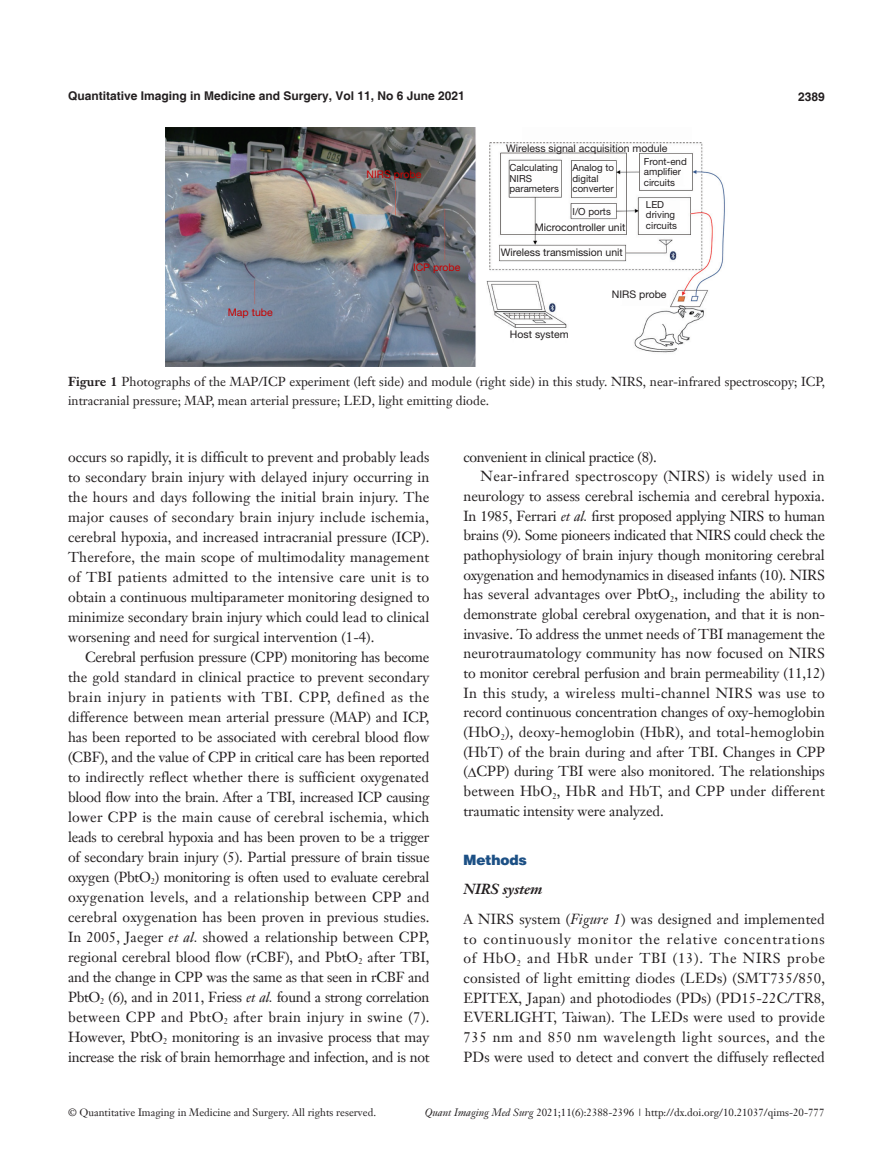
<style>
.page{position:relative;width:893px;height:1170px;background:#fff}
.page>*{position:absolute;margin:0;border:0;box-sizing:border-box;transform-origin:0 0}
.t1{font:14.25px/20px "Janson Text LT";color:#231f20;text-align:justify}
.t2{font:14.25px "Janson Text LT";letter-spacing:-.02em;color:#231f20}
.二级标题斜体{font:italic 700 14.25px "Janson Text LT";color:#231f20}
.一级标题-6_5{font:900 14.25px "Helvetica";color:#1c5085}
.t3{font:12.75px/19.5px "Janson Text LT";color:#231f20}
.t4{font:700 12px "Helvetica";color:#231f20}
.t5{font:10.5px "Janson Text LT";color:#231f20}
.四级标题粗斜_上下不空行{font:10.5px "Helvetica Neue LT Pro";color:#231f20}
.四级标题粗斜_上下不空行-2{font:10.5px "Helvetica Neue LT Pro";color:#c80000}
.四级标题粗斜_上下不空行-3{font:9.75px "Helvetica Neue LT Pro";color:#231f20}
.s1{font-weight:700}
.s2{font-style:italic}
</style>
<div class="page">
<img style="left:165px;top:128px;width:560px;height:238px">
<p class="t4" style="left:68px;top:88px;width:398px">Quantitative Imaging in Medicine and Surgery, Vol 11, No 6 June 2021</p>
<p class="t4" style="left:798px;top:89px;width:28px">2389</p>
<p class="四级标题粗斜_上下不空行-2" style="left:228px;top:305px;width:46px">Map tube</p>
<p class="四级标题粗斜_上下不空行-2" style="left:367px;top:168px;width:56px">NIRS probe</p>
<p class="四级标题粗斜_上下不空行-2" style="left:413px;top:261px;width:49px">ICP probe</p>
<p class="四级标题粗斜_上下不空行" style="left:506px;top:142px;width:163px">Wireless signal acquisition module</p>
<p class="四级标题粗斜_上下不空行-3" style="left:509px;top:162px;width:50px">Calculating</p>
<p class="四级标题粗斜_上下不空行-3" style="left:509px;top:172px;width:24px">NIRS</p>
<p class="四级标题粗斜_上下不空行-3" style="left:509px;top:183px;width:51px">parameters</p>
<p class="四级标题粗斜_上下不空行-3" style="left:572px;top:162px;width:43px">Analog to</p>
<p class="四级标题粗斜_上下不空行-3" style="left:572px;top:172px;width:28px">digital</p>
<p class="四级标题粗斜_上下不空行-3" style="left:572px;top:183px;width:43px">converter</p>
<p class="四级标题粗斜_上下不空行-3" style="left:572px;top:205px;width:40px">I/O ports</p>
<p class="四级标题粗斜_上下不空行" style="left:535px;top:221px;width:92px">Microcontroller unit</p>
<p class="四级标题粗斜_上下不空行" style="left:501px;top:246px;width:124px">Wireless transmission unit</p>
<p class="四级标题粗斜_上下不空行-3" style="left:644px;top:155px;width:44px">Front-end</p>
<p class="四级标题粗斜_上下不空行-3" style="left:644px;top:166px;width:39px">amplifier</p>
<p class="四级标题粗斜_上下不空行-3" style="left:644px;top:176px;width:33px">circuits</p>
<p class="四级标题粗斜_上下不空行-3" style="left:646px;top:198px;width:20px">LED</p>
<p class="四级标题粗斜_上下不空行-3" style="left:646px;top:208px;width:31px">driving</p>
<p class="四级标题粗斜_上下不空行-3" style="left:646px;top:219px;width:33px">circuits</p>
<p class="四级标题粗斜_上下不空行" style="left:510px;top:328px;width:60px">Host system</p>
<p class="四级标题粗斜_上下不空行" style="left:612px;top:288px;width:56px">NIRS probe</p>
<p class="t3" style="left:68px;top:371px;width:758px"><span class="s1">Figure 1</span> Photographs of the MAP/ICP experiment (left side) and module (right side) in this study. NIRS, near-infrared spectroscopy; ICP, intracranial pressure; MAP, mean arterial pressure; LED, light emitting diode.</p>
<p class="t1" style="left:68px;top:446px;width:363px">occurs so rapidly, it is difficult to prevent and probably leads to secondary brain injury with delayed injury occurring in the hours and days following the initial brain injury. The major causes of secondary brain injury include ischemia, cerebral hypoxia, and increased intracranial pressure (ICP).<br>Therefore, the main scope of multimodality management of TBI patients admitted to the intensive care unit is to obtain a continuous multiparameter monitoring designed to minimize secondary brain injury which could lead to clinical worsening and need for surgical intervention (1-4).</p>
<p class="t1" style="left:68px;top:646px;width:363px;text-indent:17px">Cerebral perfusion pressure (CPP) monitoring has become the gold standard in clinical practice to prevent secondary brain injury in patients with TBI. CPP, defined as the difference between mean arterial pressure (MAP) and ICP, has been reported to be associated with cerebral blood flow (CBF), and the value of CPP in critical care has been reported to indirectly reflect whether there is sufficient oxygenated blood flow into the brain. After a TBI, increased ICP causing lower CPP is the main cause of cerebral ischemia, which leads to cerebral hypoxia and has been proven to be a trigger of secondary brain injury (5). Partial pressure of brain tissue oxygen (PbtO<sub>2</sub>) monitoring is often used to evaluate cerebral oxygenation levels, and a relationship between CPP and cerebral oxygenation has been proven in previous studies.<br>In 2005, Jaeger <span class="s2">et al.</span> showed a relationship between CPP, regional cerebral blood flow (rCBF), and PbtO<sub>2</sub> after TBI, and the change in CPP was the same as that seen in rCBF and PbtO<sub>2</sub> (6), and in 2011, Friess <span class="s2">et al.</span> found a strong correlation between CPP and PbtO<sub>2</sub> after brain injury in swine (7).<br>However, PbtO<sub>2</sub> monitoring is an invasive process that may increase the risk of brain hemorrhage and infection, and is not</p>
<p class="t2" style="left:463px;top:447px;width:195px">convenient in clinical practice (8).</p>
<p class="t1" style="left:463px;top:466px;width:363px;text-indent:17px">Near-infrared spectroscopy (NIRS) is widely used in neurology to assess cerebral ischemia and cerebral hypoxia.<br>In 1985, Ferrari <span class="s2">et al.</span> first proposed applying NIRS to human brains (9). Some pioneers indicated that NIRS could check the pathophysiology of brain injury though monitoring cerebral oxygenation and hemodynamics in diseased infants (10). NIRS has several advantages over PbtO<sub>2</sub>, including the ability to demonstrate global cerebral oxygenation, and that it is non&shy;invasive. To address the unmet needs of TBI management the neurotraumatology community has now focused on NIRS to monitor cerebral perfusion and brain permeability (11,12)<br>In this study, a wireless multi-channel NIRS was use to record continuous concentration changes of oxy-hemoglobin (HbO<sub>2</sub>), deoxy-hemoglobin (HbR), and total-hemoglobin (HbT) of the brain during and after TBI. Changes in CPP (∆CPP) during TBI were also monitored. The relationships between HbO<sub>2</sub>, HbR and HbT, and CPP under different traumatic intensity were analyzed.</p>
<p class="一级标题-6_5" style="left:463px;top:850px;width:65px">Methods</p>
<p class="二级标题斜体" style="left:463px;top:880px;width:81px">NIRS system</p>
<p class="t1" style="left:463px;top:908px;width:363px">A NIRS system (<span class="s2">Figure 1</span>) was designed and implemented to continuously monitor the relative concentrations of HbO<sub>2</sub> and HbR under TBI (13). The NIRS probe consisted of light emitting diodes (LEDs) (SMT735/850, EPITEX, Japan) and photodiodes (PDs) (PD15-22C/TR8, EVERLIGHT, Taiwan). The LEDs were used to provide 735 nm and 850 nm wavelength light sources, and the PDs were used to detect and convert the diffusely reflected</p>
<p class="t5" style="left:68px;top:1105px;width:310px">© Quantitative Imaging in Medicine and Surgery. All rights reserved.</p>
<p class="t5" style="left:425px;top:1105px;width:401px"><span class="s2">Quant Imaging Med Surg</span> 2021;11(6):2388-2396 | http://dx.doi.org/10.21037/qims-20-777</p>
</div>
